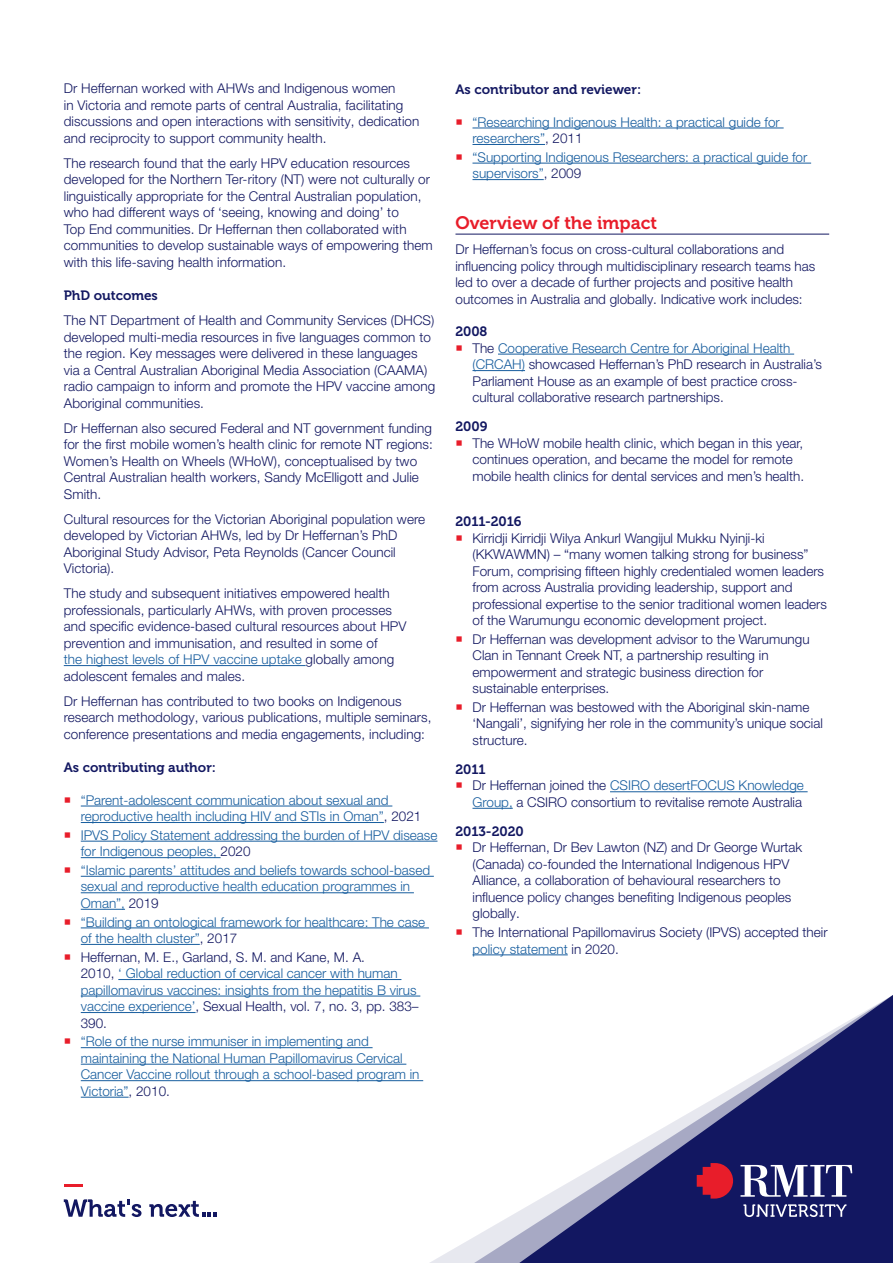
<style>
.page{position:relative;width:893px;height:1263px;background:#fff}
.page>*{position:absolute;margin:0;border:0;box-sizing:border-box;transform-origin:0 0}
.Heading_1_with_line{font:18px "Museo 700";color:#e81d2a}
.Body_text{font:300 13.5px/16.5px "Helvetica Neue LT Pro";letter-spacing:.005em;color:#121761}
.t1{font:300 13.5px/16.5px "Helvetica Neue LT Pro";color:#175d9e}
.Subhead{font:300 13.5px/16.5px "Helvetica Neue LT Pro";color:#121761}
.Subhead-2{font:13.5px "Museo 700";color:#121761}
.s1{color:#175d9e}
.s2{color:#121761}
</style>
<div class="page">
<svg style="left:441px;top:1228px;width:49px;height:35px;fill:#e7e8ef"></svg>
<svg style="left:490px;top:995px;width:403px;height:268px"></svg>
<svg style="left:697px;top:1163px;width:36px;height:35px"></svg>
<svg style="left:740px;top:1165px;width:112px;height:32px"></svg>
<svg style="left:743px;top:1204px;width:103px;height:13px"></svg>
<svg style="left:65px;top:1184px;width:18px;height:2px"></svg>
<svg style="left:64px;top:1199px;width:78px;height:18px"></svg>
<svg style="left:149px;top:1201px;width:68px;height:16px"></svg>
<hr style="left:64px;top:665px;width:242px;height:1px;background:#175d9e">
<hr style="left:81px;top:806px;width:311px;height:1px;background:#175d9e">
<hr style="left:81px;top:822px;width:303px;height:1px;background:#175d9e">
<hr style="left:81px;top:841px;width:356px;height:1px;background:#175d9e">
<hr style="left:81px;top:857px;width:140px;height:1px;background:#175d9e">
<hr style="left:81px;top:876px;width:353px;height:1px;background:#175d9e">
<hr style="left:81px;top:892px;width:333px;height:1px;background:#175d9e">
<hr style="left:81px;top:909px;width:44px;height:1px;background:#175d9e">
<hr style="left:81px;top:927px;width:348px;height:1px;background:#175d9e">
<hr style="left:81px;top:944px;width:119px;height:1px;background:#175d9e">
<hr style="left:118px;top:979px;width:283px;height:1px;background:#175d9e">
<hr style="left:81px;top:996px;width:339px;height:1px;background:#175d9e">
<hr style="left:81px;top:1012px;width:115px;height:1px;background:#175d9e">
<hr style="left:81px;top:1047px;width:292px;height:1px;background:#175d9e">
<hr style="left:81px;top:1064px;width:325px;height:1px;background:#175d9e">
<hr style="left:81px;top:1080px;width:342px;height:1px;background:#175d9e">
<hr style="left:81px;top:1097px;width:48px;height:1px;background:#175d9e">
<hr style="left:472px;top:128px;width:312px;height:1px;background:#175d9e">
<hr style="left:472px;top:144px;width:73px;height:1px;background:#175d9e">
<hr style="left:472px;top:163px;width:339px;height:1px;background:#175d9e">
<hr style="left:472px;top:179px;width:72px;height:1px;background:#175d9e">
<hr style="left:455px;top:234px;width:374px;height:1px;background:#121761">
<hr style="left:498px;top:354px;width:296px;height:1px;background:#175d9e">
<hr style="left:472px;top:370px;width:53px;height:1px;background:#175d9e">
<hr style="left:610px;top:791px;width:198px;height:1px;background:#175d9e">
<hr style="left:472px;top:808px;width:41px;height:1px;background:#175d9e">
<hr style="left:472px;top:954px;width:96px;height:1px;background:#175d9e">
<p class="Body_text" style="left:64px;top:80px;width:357px">Dr Heffernan worked with AHWs and Indigenous women<br>in Victoria and remote parts of central Australia, facilitating discussions and open interactions with sensitivity, dedication and reciprocity to support community health.</p>
<p class="Body_text" style="left:64px;top:155px;width:370px">The research found that the early HPV education resources developed for the Northern Ter-ritory (NT) were not culturally or linguistically appropriate for the Central Australian population, who had different ways of ‘seeing, knowing and doing’ to<br>Top End communities. Dr Heffernan then collaborated with communities to develop sustainable ways of empowering them with this life-saving health information.</p>
<p class="Subhead-2" style="left:64px;top:288px;width:96px">PhD outcomes</p>
<p class="Body_text" style="left:64px;top:312px;width:373px">The NT Department of Health and Community Services (DHCS) developed multi-media resources in five languages common to the region. Key messages were delivered in these languages via a Central Australian Aboriginal Media Association (CAAMA) radio campaign to inform and promote the HPV vaccine among Aboriginal communities.</p>
<p class="Body_text" style="left:64px;top:419px;width:371px">Dr Heffernan also secured Federal and NT government funding for the first mobile women’s health clinic for remote NT regions:<br>Women’s Health on Wheels (WHoW), conceptualised by two Central Australian health workers, Sandy McElligott and Julie Smith.</p>
<p class="Body_text" style="left:64px;top:510px;width:363px">Cultural resources for the Victorian Aboriginal population were developed by Victorian AHWs, led by Dr Heffernan’s PhD Aboriginal Study Advisor, Peta Reynolds (Cancer Council Victoria).</p>
<p class="Body_text" style="left:64px;top:585px;width:344px">The study and subsequent initiatives empowered health professionals, particularly AHWs, with proven processes and specific evidence-based cultural resources about HPV prevention and immunisation, and resulted in some of<br><span class="s1">the highest levels of HPV vaccine uptake</span> globally among adolescent females and males.</p>
<p class="Body_text" style="left:64px;top:692px;width:369px">Dr Heffernan has contributed to two books on Indigenous research methodology, various publications, multiple seminars, conference presentations and media engagements, including:</p>
<p class="Subhead-2" style="left:64px;top:760px;width:154px">As contributing author:</p>
<p class="t1" style="left:81px;top:791px;width:342px">“Parent-adolescent communication about sexual and reproductive health including HIV and STIs in Oman”<span class="s2">, 2021</span></p>
<p class="t1" style="left:81px;top:826px;width:358px">IPVS Policy Statement addressing the burden of HPV disease for Indigenous peoples, <span class="s2">2020</span></p>
<p class="t1" style="left:81px;top:861px;width:351px">“Islamic parents’ attitudes and beliefs towards school-based sexual and reproductive health education programmes in<br>Oman”, <span class="s2">2019</span></p>
<p class="t1" style="left:81px;top:913px;width:346px">“Building an ontological framework for healthcare: The case of the health cluster”<span class="s2">, 2017</span></p>
<p class="t1" style="left:81px;top:948px;width:339px"><span class="s2">Heffernan, M. E., Garland, S. M. and Kane, M. A.<br>2010,</span> ‘ Global reduction of cervical cancer with human papillomavirus vaccines: insights from the hepatitis B virus vaccine experience’<span class="s2">, Sexual Health, vol. 7, no. 3, pp. 383– 390.</span></p>
<p class="t1" style="left:81px;top:1033px;width:340px">“Role of the nurse immuniser in implementing and maintaining the National Human Papillomavirus Cervical Cancer Vaccine rollout through a school-based program in Victoria”<span class="s2">, 2010.</span></p>
<p class="Subhead-2" style="left:455px;top:82px;width:187px">As contributor and reviewer:</p>
<p class="t1" style="left:472px;top:113px;width:309px">“Researching Indigenous Health: a practical guide for researchers”<span class="s2">, 2011</span></p>
<p class="t1" style="left:472px;top:148px;width:336px">“Supporting Indigenous Researchers: a practical guide for supervisors”<span class="s2">, 2009</span></p>
<p class="Heading_1_with_line" style="left:455px;top:213px;width:203px">Overview of the impact</p>
<p class="Subhead" style="left:455px;top:241px;width:361px">Dr Heffernan’s focus on cross-cultural collaborations and influencing policy through multidisciplinary research teams has led to over a decade of further projects and positive health outcomes in Australia and globally. Indicative work includes:</p>
<p class="Subhead-2" style="left:455px;top:324px;width:34px">2008</p>
<p class="Body_text" style="left:472px;top:339px;width:351px">The <span class="s1">Cooperative Research Centre for Aboriginal Health (CRCAH)</span> showcased Heffernan’s PhD research in Australia’s Parliament House as an example of best practice cross&shy;cultural collaborative research partnerships.</p>
<p class="Subhead-2" style="left:455px;top:419px;width:34px">2009</p>
<p class="Body_text" style="left:472px;top:434px;width:333px">The WHoW mobile health clinic, which began in this year, continues operation, and became the model for remote mobile health clinics for dental services and men’s health.</p>
<p class="Subhead-2" style="left:455px;top:514px;width:67px">2011-2016</p>
<p class="Body_text" style="left:472px;top:529px;width:356px">Kirridji Kirridji Wilya Ankurl Wangijul Mukku Nyinji-ki (KKWAWMN) – “many women talking strong for business” Forum, comprising fifteen highly credentialed women leaders from across Australia providing leadership, support and professional expertise to the senior traditional women leaders of the Warumungu economic development project.</p>
<p class="Body_text" style="left:472px;top:630px;width:339px">Dr Heffernan was development advisor to the Warumungu Clan in Tennant Creek NT, a partnership resulting in empowerment and strategic business direction for sustainable enterprises.</p>
<p class="Body_text" style="left:472px;top:699px;width:352px">Dr Heffernan was bestowed with the Aboriginal skin-name ‘Nangali’, signifying her role in the community’s unique social structure.</p>
<p class="Subhead-2" style="left:455px;top:762px;width:32px">2011</p>
<p class="Body_text" style="left:472px;top:777px;width:333px">Dr Heffernan joined the <span class="s1">CSIRO desertFOCUS Knowledge<br>Group,</span> a CSIRO consortium to revitalise remote Australia</p>
<p class="Subhead-2" style="left:455px;top:824px;width:70px">2013-2020</p>
<p class="Body_text" style="left:472px;top:839px;width:331px">Dr Heffernan, Dr Bev Lawton (NZ) and Dr George Wurtak (Canada) co-founded the International Indigenous HPV Alliance, a collaboration of behavioural researchers to influence policy changes benefiting Indigenous peoples globally.</p>
<p class="Body_text" style="left:472px;top:924px;width:357px">The International Papillomavirus Society (IPVS) accepted their <span class="s1">policy statement</span> in 2020.</p>
</div>
